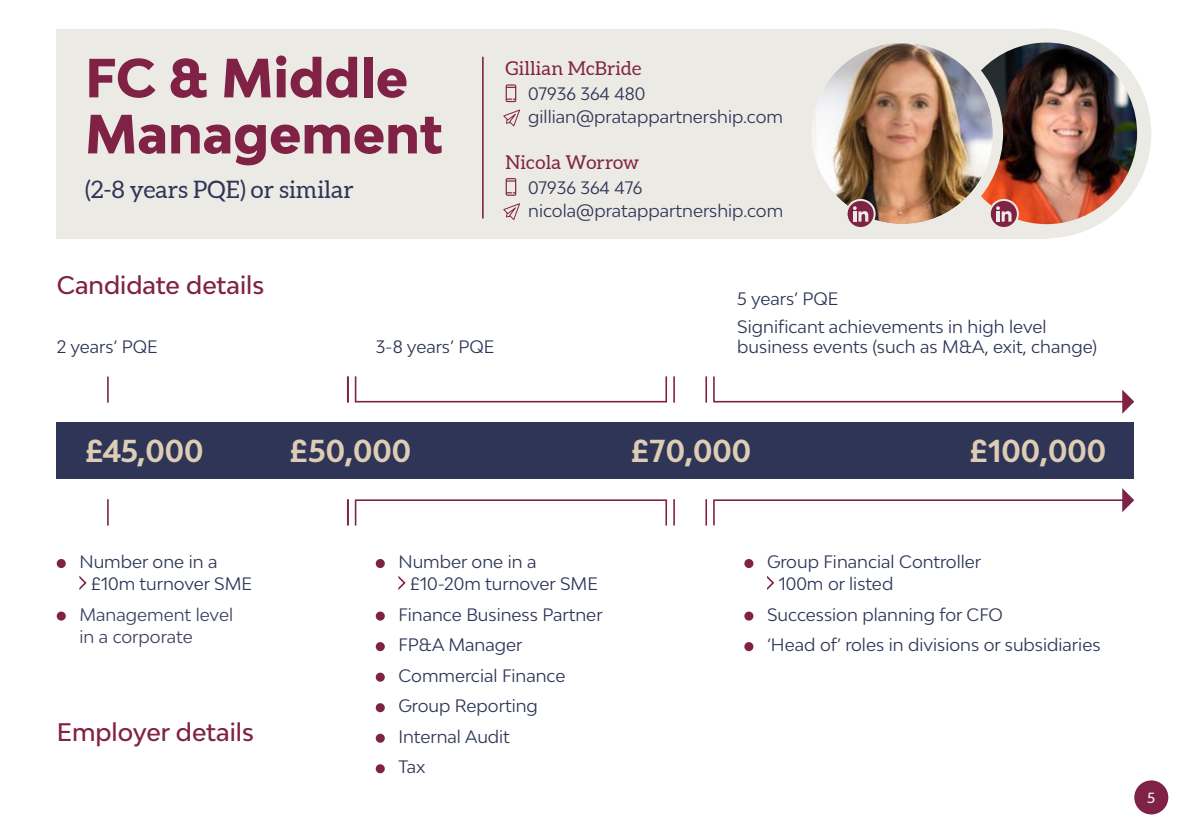
<style>
.page{position:relative;width:1191px;height:840px;background:#fff}
.page>*{position:absolute;margin:0;border:0;box-sizing:border-box;transform-origin:0 0}
.t1{font:800 52px/56px "Bw Modelica";color:#802245}
.t2{font:700 30px "Bw Modelica";color:#decdb4}
.t3{font:500 24px "Bw Modelica";color:#802245}
.t4{font:24px "Aleo";color:#2e3557}
.t5{font:19px "Aleo";letter-spacing:.01em;color:#802245}
.t6{font:17px/30.6px "Bw Modelica";color:#2e3557}
.t7{font:17px/22px "Bw Modelica";color:#3d4262}
.t8{font:500 14px "Bw Modelica";color:#eceae4}
</style>
<div class="page">
<div style="left:1134px;top:780px;width:34px;height:34px;background:#802245;border-radius:50%"></div>
<div style="left:57px;top:29px;width:992px;height:209px;background:#eceae4"></div>
<hr style="left:107px;top:499px;width:2px;height:26px;background:#802245">
<hr style="left:107px;top:376px;width:2px;height:26px;background:#802245">
<div style="left:57px;top:422px;width:1077px;height:57px;background:#2e3557"></div>
<svg style="left:376px;top:558px;width:9px;height:9px"></svg>
<svg style="left:398px;top:575px;width:7px;height:14px"></svg>
<div style="left:376px;top:611px;width:9px;height:9px;background:#802245;border-radius:50%"></div>
<svg style="left:376px;top:641px;width:9px;height:9px"></svg>
<div style="left:376px;top:672px;width:9px;height:9px;background:#802245;border-radius:50%"></div>
<svg style="left:376px;top:702px;width:9px;height:9px"></svg>
<div style="left:376px;top:733px;width:9px;height:9px;background:#802245;border-radius:50%"></div>
<svg style="left:376px;top:763px;width:9px;height:9px"></svg>
<svg style="left:57px;top:558px;width:9px;height:9px"></svg>
<svg style="left:79px;top:575px;width:8px;height:14px"></svg>
<div style="left:57px;top:611px;width:9px;height:9px;background:#802245;border-radius:50%"></div>
<div style="left:744px;top:558px;width:9px;height:9px;background:#802245;border-radius:50%"></div>
<svg style="left:767px;top:575px;width:7px;height:14px"></svg>
<div style="left:744px;top:611px;width:9px;height:9px;background:#802245;border-radius:50%"></div>
<svg style="left:744px;top:641px;width:9px;height:9px"></svg>
<svg style="left:713px;top:376px;width:421px;height:37px"></svg>
<svg style="left:713px;top:488px;width:421px;height:38px"></svg>
<hr style="left:705px;top:499px;width:2px;height:26px;background:#802245">
<div style="left:355px;top:499px;width:312px;height:27px;border:2px solid #802245"></div>
<hr style="left:347px;top:499px;width:2px;height:26px;background:#802245">
<hr style="left:673px;top:499px;width:2px;height:26px;background:#802245">
<hr style="left:705px;top:376px;width:2px;height:26px;background:#802245">
<div style="left:355px;top:375px;width:312px;height:27px;border:2px solid #802245"></div>
<hr style="left:347px;top:376px;width:2px;height:26px;background:#802245">
<hr style="left:673px;top:376px;width:2px;height:26px;background:#802245">
<div style="left:941px;top:28px;width:210px;height:210px;background:#eceae4;border-radius:50%"></div>
<img style="left:955px;top:43px;width:182px;height:181px;border-radius:91px">
<div style="left:806px;top:38px;width:192px;height:191px;background:#eceae4;border-radius:50%"></div>
<img style="left:811px;top:43px;width:182px;height:181px;border-radius:91px">
<div style="left:801px;top:33px;width:202px;height:201px;border:10px solid #eceae4;border-radius:50%"></div>
<hr style="left:482px;top:57px;width:1px;height:161px;background:#802245">
<svg style="left:505px;top:84px;width:11px;height:18px"></svg>
<svg style="left:503px;top:109px;width:17px;height:17px"></svg>
<svg style="left:505px;top:178px;width:11px;height:18px"></svg>
<svg style="left:503px;top:203px;width:17px;height:17px"></svg>
<svg style="left:846px;top:200px;width:28px;height:28px"></svg>
<div style="left:845px;top:199px;width:30px;height:30px;border:2px solid #eceae4;border-radius:50%"></div>
<svg style="left:853px;top:206px;width:15px;height:15px"></svg>
<svg style="left:989px;top:200px;width:28px;height:28px"></svg>
<div style="left:988px;top:199px;width:30px;height:30px;border:2px solid #eceae4;border-radius:50%"></div>
<svg style="left:996px;top:206px;width:15px;height:15px"></svg>
<h1 class="t1" style="left:85px;top:49px;width:359px">FC &amp; Middle<br>Management</h1>
<h3 class="t4" style="left:85px;top:176px;width:270px">(2-8 years PQE) or similar</h3>
<p class="t5" style="left:505px;top:57px;width:137px">Gillian McBride</p>
<p class="t6" style="left:528px;top:82px;width:256px;line-height:22.8px">07936 364 480 gillian@pratappartnership.com</p>
<p class="t5" style="left:505px;top:151px;width:135px">Nicola Worrow</p>
<p class="t6" style="left:528px;top:175px;width:256px;line-height:22.8px">07936 364 476 nicola@pratappartnership.com</p>
<h3 class="t3" style="left:57px;top:269px;width:209px">Candidate details</h3>
<p class="t6" style="left:57px;top:331px;width:103px">2 years’ PQE</p>
<p class="t6" style="left:376px;top:331px;width:120px">3-8 years’ PQE</p>
<p class="t6" style="left:737px;top:283px;width:311px;line-height:28.6px">5 years’ PQE<br>Significant achievements in high level</p>
<p class="t6" style="left:737px;top:331px;width:361px">business events (such as M&amp;A, exit, change)</p>
<h2 class="t2" style="left:85px;top:431px;width:120px">£45,000</h2>
<h2 class="t2" style="left:289px;top:431px;width:123px">£50,000</h2>
<h2 class="t2" style="left:631px;top:431px;width:122px">£70,000</h2>
<h2 class="t2" style="left:969px;top:431px;width:138px">£100,000</h2>
<p class="t6" style="left:91px;top:550px;width:163px;line-height:22px;text-indent:-12px">Number one in a £10m turnover SME</p>
<p class="t7" style="left:79px;top:602px;width:155px">Management level in a corporate</p>
<h3 class="t3" style="left:57px;top:716px;width:199px">Employer details</h3>
<p class="t6" style="left:410px;top:550px;width:189px;line-height:22px;text-indent:-12px">Number one in a £10-20m turnover SME</p>
<p class="t6" style="left:398px;top:598px;width:206px">Finance Business Partner<br>FP&amp;A Manager<br>Commercial Finance<br>Group Reporting<br>Internal Audit<br>Tax</p>
<p class="t6" style="left:778px;top:550px;width:204px;line-height:22px;text-indent:-12px">Group Financial Controller<br>100m or listed</p>
<p class="t6" style="left:767px;top:598px;width:335px">Succession planning for CFO<br>‘Head of’ roles in divisions or subsidiaries</p>
<p class="t8" style="left:1147px;top:788px;width:10px">5</p>
</div>
